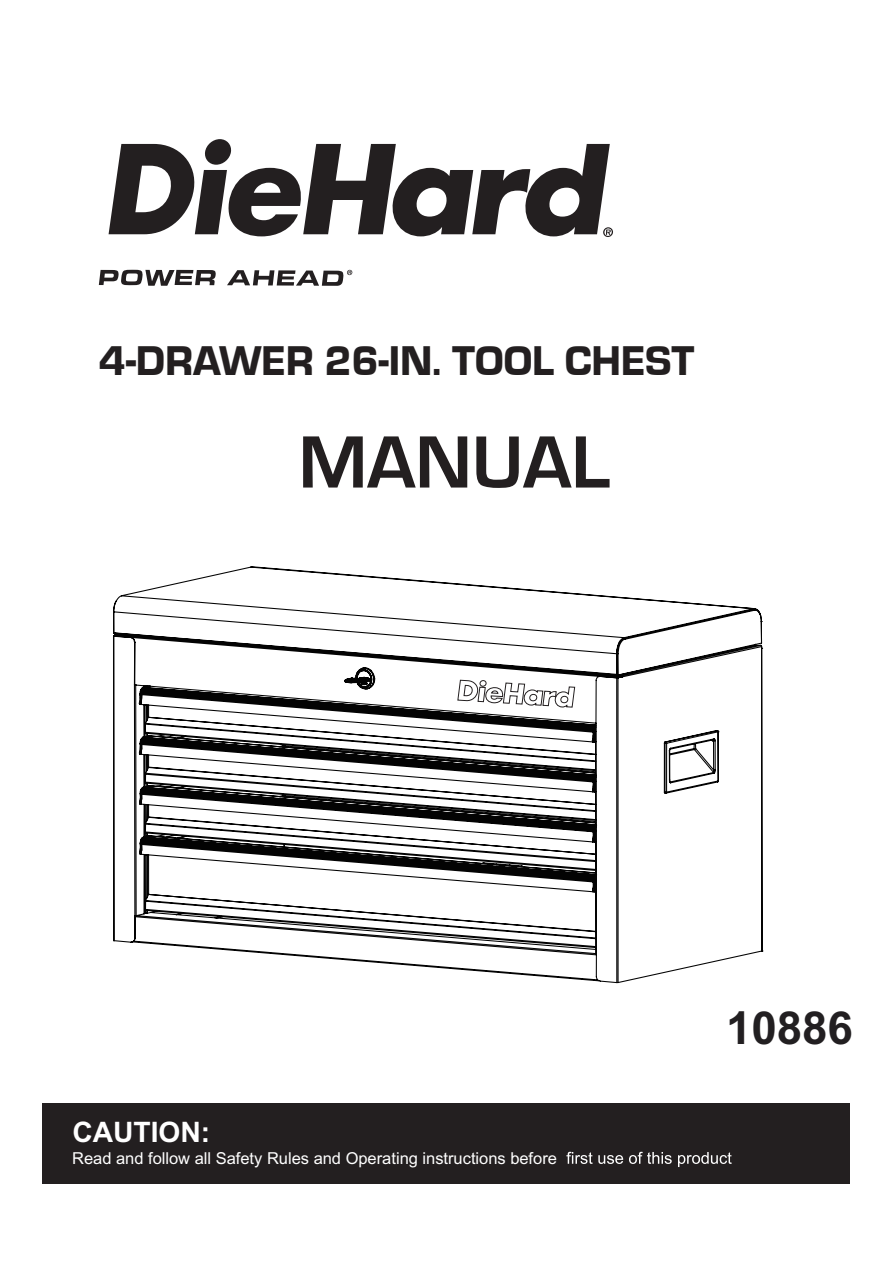
<style>
.page{position:relative;width:893px;height:1263px;background:#fff}
.page>*{position:absolute;margin:0;border:0;box-sizing:border-box;transform-origin:0 0}
.t1{font:700 76.65px "Eurostile";color:#231f20}
.t2{font:700 45.6px "Arial";color:#221f21}
.t3{font:42.9px "Eurostile T Heav";color:#231f20}
.t4{font:700 28.2px "Arial";color:#fff}
.t5{font:16.5px "Arial";color:#fff}
</style>
<div class="page">
<div style="left:43px;top:1103px;width:807px;height:81px;background:#231f20"></div>
<svg style="left:566px;top:1152px;width:166px;height:15px"></svg>
<svg style="left:113px;top:566px;width:650px;height:418px"></svg>
<svg style="left:109px;top:139px;width:504px;height:98px"></svg>
<svg style="left:99px;top:270px;width:117px;height:16px"></svg>
<svg style="left:227px;top:270px;width:125px;height:16px"></svg>
<h3 class="t3" style="left:99px;top:337px;width:597px">4-DRAWER 26-IN. TOOL CHEST</h3>
<h1 class="t1" style="left:299px;top:431px;width:313px">MANUAL</h1>
<h3 class="t4" style="left:72px;top:1116px;width:139px">CAUTION:</h3>
<p class="t5" style="left:72px;top:1148px;width:486px">Read and follow all Safety Rules and Operating instructions before</p>
<h2 class="t2" style="left:726px;top:1001px;width:128px">10886</h2>
</div>
